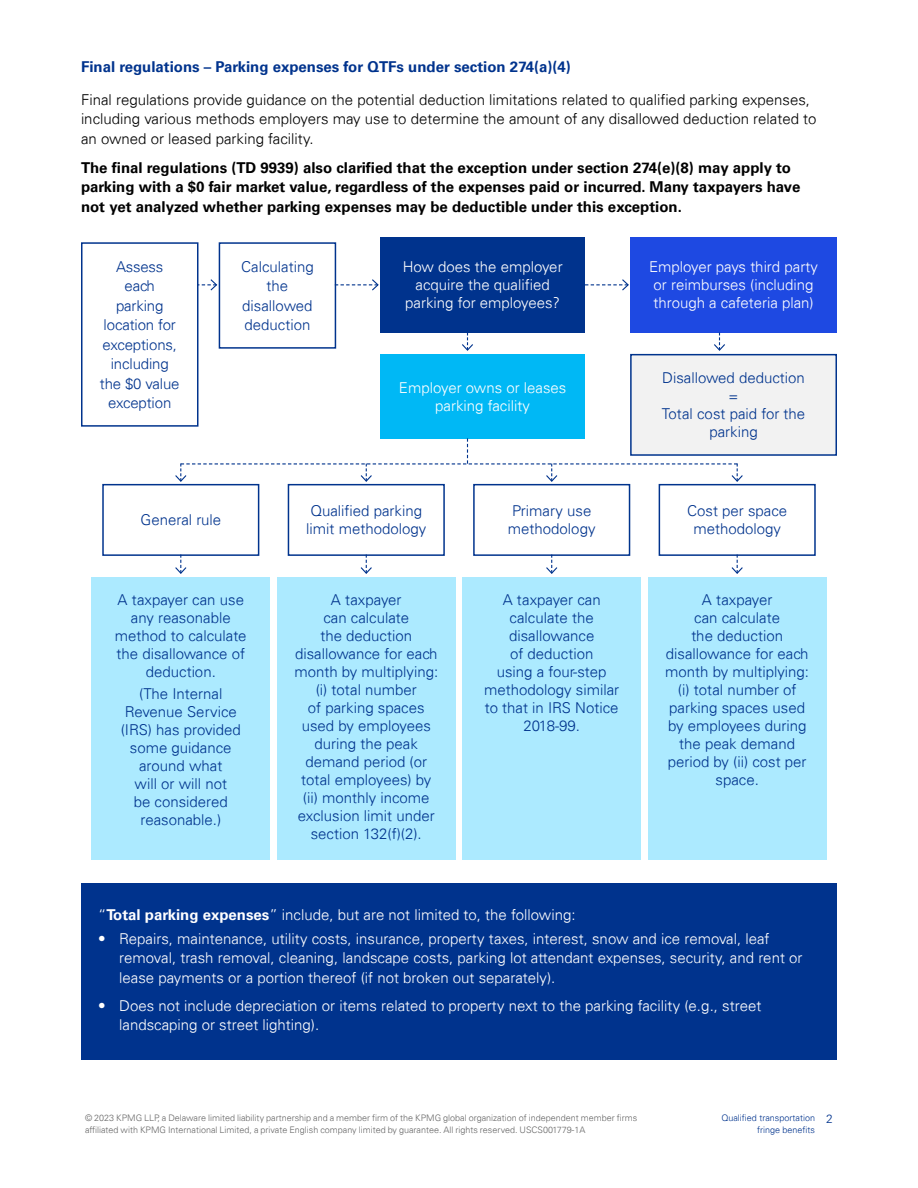
<style>
.page{position:relative;width:918px;height:1188px;background:#fff}
.page>*{position:absolute;margin:0;border:0;box-sizing:border-box;transform-origin:0 0}
.t1{font:300 15px/18px "Univers 45";color:#00338d;text-align:center}
.t2{font:300 15px/18px "Univers 45";color:#fff}
.t3{font:700 15px/19.5px "Univers 65";color:#000}
.t4{font:300 15px/19.5px "Univers 45";color:#000}
.t5{font:700 15px "Univers 65";color:#00338d}
.t6{font:300 12px "Univers 45";color:#00338d}
.t7{font:300 9px/12px "Univers 45";color:#666}
.t8{font:300 9px/12px "Univers 45";color:#00338d;text-align:right}
.s1{font-family:"Univers 65";font-weight:700}
</style>
<div class="page">
<svg style="left:198px;top:278px;width:20px;height:14px"></svg>
<div style="left:380px;top:237px;width:205px;height:95px;background:#00338d"></div>
<div style="left:380px;top:354px;width:205px;height:85px;background:#00b8f5"></div>
<div style="left:631px;top:355px;width:205px;height:100px;background:#f2f2f2"></div>
<div style="left:630px;top:354px;width:207px;height:102px;border:2px solid #00338d"></div>
<div style="left:219px;top:242px;width:117px;height:107px;border:2px solid #00338d"></div>
<div style="left:102px;top:484px;width:157px;height:72px;border:2px solid #00338d"></div>
<div style="left:92px;top:577px;width:178px;height:283px;background:#aceaff"></div>
<div style="left:288px;top:484px;width:157px;height:72px;border:2px solid #00338d"></div>
<div style="left:277px;top:577px;width:178px;height:283px;background:#aceaff"></div>
<div style="left:473px;top:484px;width:157px;height:72px;border:2px solid #00338d"></div>
<div style="left:463px;top:577px;width:178px;height:283px;background:#aceaff"></div>
<div style="left:659px;top:484px;width:157px;height:72px;border:2px solid #00338d"></div>
<div style="left:648px;top:577px;width:178px;height:283px;background:#aceaff"></div>
<div style="left:630px;top:237px;width:207px;height:95px;background:#1e49e2"></div>
<svg style="left:462px;top:333px;width:11px;height:18px"></svg>
<svg style="left:335px;top:278px;width:44px;height:14px"></svg>
<svg style="left:585px;top:279px;width:44px;height:12px"></svg>
<svg style="left:714px;top:333px;width:11px;height:18px"></svg>
<svg style="left:175px;top:438px;width:569px;height:44px"></svg>
<svg style="left:174px;top:555px;width:14px;height:19px"></svg>
<svg style="left:359px;top:555px;width:14px;height:19px"></svg>
<svg style="left:545px;top:555px;width:14px;height:19px"></svg>
<svg style="left:730px;top:555px;width:14px;height:19px"></svg>
<div style="left:81px;top:884px;width:756px;height:176px;background:#00338d"></div>
<div style="left:81px;top:242px;width:117px;height:185px;border:2px solid #00338d"></div>
<p class="t5" style="left:81px;top:58px;width:491px">Final regulations – Parking expenses for QTFs under section 274(a)(4)</p>
<p class="t4" style="left:81px;top:90px;width:737px">Final regulations provide guidance on the potential deduction limitations related to qualified parking expenses, including various methods employers may use to determine the amount of any disallowed deduction related to an owned or leased parking facility.</p>
<p class="t3" style="left:81px;top:158px;width:721px">The final regulations (TD 9939) also clarified that the exception under section 274(e)(8) may apply to parking with a $0 fair market value, regardless of the expenses paid or incurred. Many taxpayers have not yet analyzed whether parking expenses may be deductible under this exception.</p>
<p class="t1" style="left:100px;top:257px;width:81px;line-height:19.5px">Assess each parking location for exceptions, including the $0 value exception</p>
<p class="t1" style="left:241px;top:257px;width:74px;line-height:19.5px">Calculating the disallowed deduction</p>
<p class="t2" style="left:403px;top:258px;width:161px;text-align:center">How does the employer acquire the qualified parking for employees?</p>
<p class="t2" style="left:649px;top:258px;width:171px">Employer pays third party or reimburses (including through a cafeteria plan)</p>
<p class="t2" style="left:399px;top:378px;width:169px;text-align:center">Employer owns or leases parking facility</p>
<p class="t1" style="left:662px;top:369px;width:145px">Disallowed deduction =<br>Total cost paid for the parking</p>
<p class="t1" style="left:141px;top:511px;width:82px">General rule</p>
<p class="t1" style="left:306px;top:502px;width:122px;text-align:left">Qualified parking limit methodology</p>
<p class="t1" style="left:508px;top:502px;width:89px;text-align:left">Primary use methodology</p>
<p class="t1" style="left:687px;top:502px;width:102px">Cost per space methodology</p>
<p class="t1" style="left:115px;top:591px;width:133px">A taxpayer can use any reasonable method to calculate the disallowance of deduction.</p>
<p class="t1" style="left:121px;top:685px;width:122px">(The Internal<br>Revenue Service (IRS) has provided some guidance around what<br>will or will not<br>be considered reasonable.)</p>
<p class="t1" style="left:294px;top:591px;width:145px">A taxpayer<br>can calculate<br>the deduction disallowance for each month by multiplying: (i) total number<br>of parking spaces used by employees during the peak demand period (or total employees) by (ii) monthly income exclusion limit under section 132(f)(2).</p>
<p class="t1" style="left:484px;top:591px;width:137px">A taxpayer can calculate the disallowance<br>of deduction<br>using a four-step methodology similar to that in IRS Notice<br>2018-99.</p>
<p class="t1" style="left:665px;top:591px;width:145px">A taxpayer<br>can calculate<br>the deduction disallowance for each month by multiplying: (i) total number of parking spaces used by employees during the peak demand period by (ii) cost per space.</p>
<p class="t2" style="left:98px;top:906px;width:479px">“<span class="s1">Total parking expenses</span>” include, but are not limited to, the following:</p>
<p class="t2" style="left:119px;top:929px;width:685px;line-height:19.5px;text-indent:-21px">• Repairs, maintenance, utility costs, insurance, property taxes, interest, snow and ice removal, leaf removal, trash removal, cleaning, landscape costs, parking lot attendant expenses, security, and rent or lease payments or a portion thereof (if not broken out separately).</p>
<p class="t2" style="left:119px;top:996px;width:644px;line-height:19.5px;text-indent:-21px">• Does not include depreciation or items related to property next to the parking facility (e.g., street landscaping or street lighting).</p>
<p class="t7" style="left:85px;top:1112px;width:554px">© 2023 KPMG LLP, a Delaware limited liability partnership and a member firm of the KPMG global organization of independent member firms affiliated with KPMG International Limited, a private English company limited by guarantee. All rights reserved. USCS001779-1A</p>
<p class="t8" style="left:721px;top:1112px;width:95px">Qualified transportation fringe benefits</p>
<p class="t6" style="left:826px;top:1112px;width:8px">2</p>
</div>
